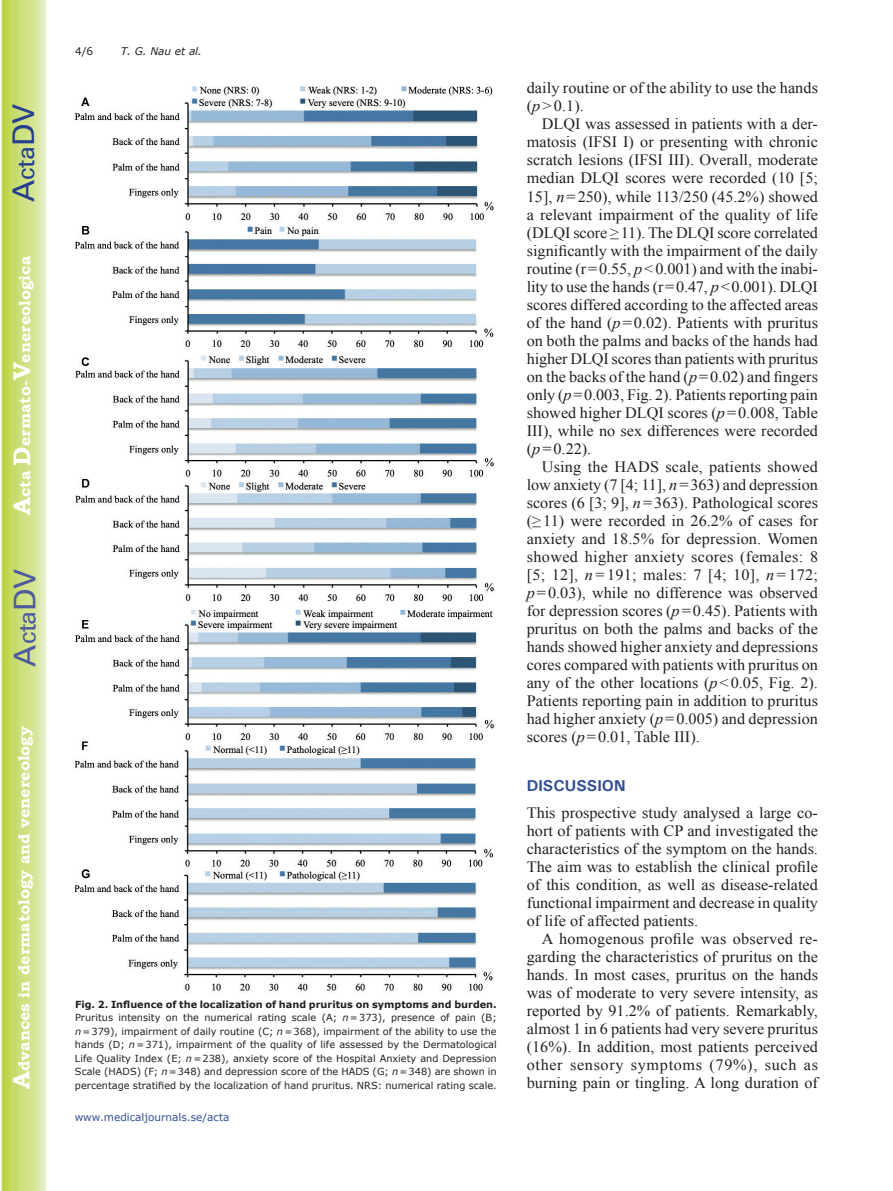
<style>
.page{position:relative;width:893px;height:1191px;background:#fff}
.page>*{position:absolute;margin:0;border:0;box-sizing:border-box;transform-origin:0 0}
.t1{font:30px "Univers";color:#4d5a9e}
.t2{font:30px "Univers";color:#253f8e}
.t3{font:15.75px/18px "Times New Roman";color:#231f20;text-align:justify}
.t4{font:700 15.75px "Bookman Old Style";color:#fff}
.t5{font:700 15.75px "Univers";color:#324f95}
.t6{font:10.5px "Verdana";color:#324f95}
.t7{font:italic 10.5px "Verdana";color:#231f20}
.t8{font:10.5px "Verdana";color:#231f20}
.t9{font:9.75px/13.5px "Verdana";color:#231f20;text-align:justify}
.s1{font-size:24px}
.s2{font-weight:700}
.s3{font-style:italic}
</style>
<div class="page">
<svg style="left:1px;top:0;width:45px;height:1191px;background:#cfe084"></svg>
<img style="left:75px;top:86px;width:419px;height:906px">
<h1 class="t2" style="left:6px;top:202px;width:100px;rotate:-90deg">A<span class="s1">cta</span>DV</h1>
<p class="t4" style="left:15px;top:515px;width:260px;rotate:-90deg"><span class="s1">A</span>cta <span class="s1">D</span>ermato-<span class="s1">V</span>enereologica</p>
<h1 class="t1" style="left:7px;top:666px;width:100px;rotate:-90deg">A<span class="s1">cta</span>DV</h1>
<p class="t4" style="left:15px;top:1088px;width:364px;rotate:-90deg"><span class="s1">A</span>dvances in dermatology and venereology</p>
<p class="t8" style="left:75px;top:44px;width:20px">4/6</p>
<p class="t7" style="left:121px;top:44px;width:83px">T. G. Nau et al.</p>
<p class="t9" style="left:75px;top:997px;width:423px"><span class="s2">Fig. 2. Influence of the localization of hand pruritus on symptoms and burden.<br></span>Pruritus intensity on the numerical rating scale (A; <span class="s3">n</span>=373), presence of pain (B; <span class="s3">n</span>=379), impairment of daily routine (C; <span class="s3">n</span>=368), impairment of the ability to use the hands (D; <span class="s3">n</span>=371), impairment of the quality of life assessed by the Dermatological Life Quality Index (E; <span class="s3">n</span>=238), anxiety score of the Hospital Anxiety and Depression Scale (HADS) (F; <span class="s3">n</span>=348) and depression score of the HADS (G; <span class="s3">n</span>=348) are shown in percentage stratified by the localization of hand pruritus. NRS: numerical rating scale.</p>
<p class="t6" style="left:75px;top:1110px;width:156px">www.medicaljournals.se/acta</p>
<p class="t3" style="left:527px;top:79px;width:293px">daily routine or of the ability to use the hands (<span class="s3">p</span>&gt;0.1).</p>
<p class="t3" style="left:527px;top:115px;width:293px;text-indent:15px">DLQI was assessed in patients with a der&shy;matosis (IFSI I) or presenting with chronic scratch lesions (IFSI III). Overall, moderate median DLQI scores were recorded (10 [5; 15], <span class="s3">n</span>=250), while 113/250 (45.2%) showed a relevant impairment of the quality of life (DLQI score ≥11). The DLQI score correlated significantly with the impairment of the daily routine (r=0.55, <span class="s3">p</span>&lt;0.001) and with the inabi&shy;lity to use the hands (r=0.47, <span class="s3">p</span>&lt;0.001). DLQI scores differed according to the affected areas of the hand (<span class="s3">p</span>=0.02). Patients with pruritus on both the palms and backs of the hands had higher DLQI scores than patients with pruritus on the backs of the hand (<span class="s3">p</span>=0.02) and fingers only (<span class="s3">p</span>=0.003, Fig. 2). Patients reporting pain showed higher DLQI scores (<span class="s3">p</span>=0.008, Table III), while no sex differences were recorded (<span class="s3">p</span>=0.22).</p>
<p class="t3" style="left:527px;top:457px;width:293px;text-indent:15px">Using the HADS scale, patients showed low anxiety (7 [4; 11], <span class="s3">n</span>=363) and depression scores (6 [3; 9], <span class="s3">n</span>=363). Pathological scores (≥11) were recorded in 26.2% of cases for anxiety and 18.5% for depression. Women showed higher anxiety scores (females: 8 [5; 12], <span class="s3">n</span> = 191; males: 7 [4; 10], <span class="s3">n</span> = 172; <span class="s3">p</span>=0.03), while no difference was observed for depression scores (<span class="s3">p</span>=0.45). Patients with pruritus on both the palms and backs of the hands showed higher anxiety and depressions cores compared with patients with pruritus on any of the other locations (<span class="s3">p</span>&lt;0.05, Fig. 2).<br>Patients reporting pain in addition to pruritus had higher anxiety (<span class="s3">p</span>=0.005) and depression scores (<span class="s3">p</span>=0.01, Table III).</p>
<p class="t5" style="left:527px;top:775px;width:100px">DISCUSSION</p>
<p class="t3" style="left:527px;top:803px;width:293px">This prospective study analysed a large co&shy;hort of patients with CP and investigated the characteristics of the symptom on the hands.<br>The aim was to establish the clinical profile of this condition, as well as disease-related functional impairment and decrease in quality of life of affected patients.</p>
<p class="t3" style="left:527px;top:929px;width:293px;text-indent:15px">A homogenous profile was observed re&shy;garding the characteristics of pruritus on the hands. In most cases, pruritus on the hands was of moderate to very severe intensity, as reported by 91.2% of patients. Remarkably, almost 1 in 6 patients had very severe pruritus (16%). In addition, most patients perceived other sensory symptoms (79%), such as burning pain or tingling. A long duration of</p>
</div>
